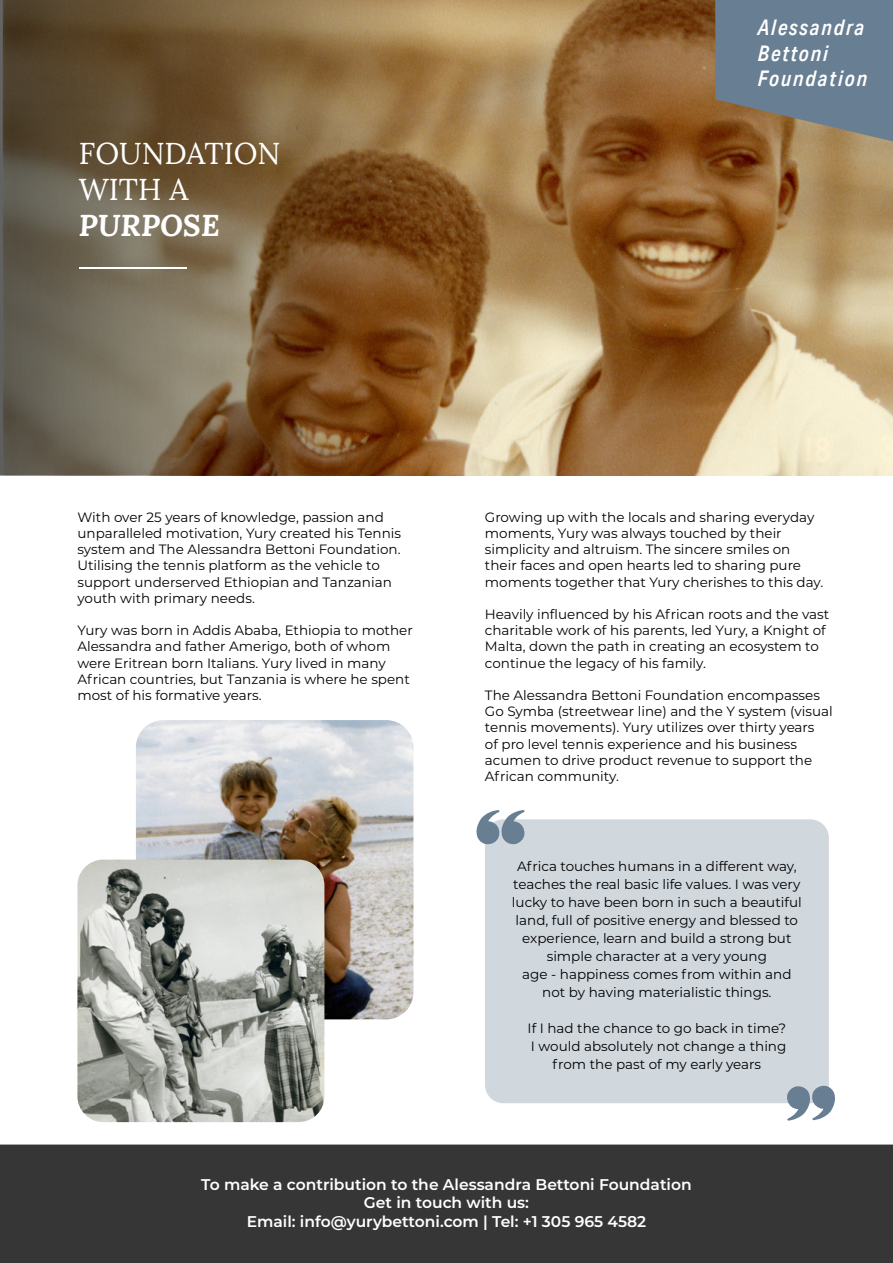
<style>
.page{position:relative;width:893px;height:1263px;background:#fff}
.page>*{position:absolute;margin:0;border:0;box-sizing:border-box;transform-origin:0 0}
.t1{font:30px/36px "Lora";color:#fff}
.t2{font:italic 700 30px "Lora";color:#fff}
.t3{font:italic 500 21.6px/25.8px "Aktiv Grotesk Cd";letter-spacing:.08em;color:#fff}
.t4{font:600 15.45px/18.6px "Montserrat";color:#fff;text-align:center}
.t5{font:13.5px/16.2px "Montserrat";color:#000}
</style>
<div class="page">
<img style="left:662px;top:0;width:231px;height:475px">
<svg style="left:0;top:0;width:662px;height:476px;background:#856843"></svg>
<hr style="left:79px;top:267px;width:107px;height:1px;background:#fff">
<svg style="left:715px;top:0;width:178px;height:141px;background:#6e7b85"></svg>
<div style="left:0;top:1144px;width:893px;height:119px;background:#363636"></div>
<div style="left:485px;top:819px;width:344px;height:284px;background:#d0d7dd;border-radius:18px"></div>
<svg style="left:476px;top:810px;width:49px;height:35px"></svg>
<svg style="left:787px;top:1085px;width:48px;height:36px"></svg>
<img style="left:136px;top:720px;width:277px;height:299px">
<img style="left:77px;top:860px;width:247px;height:262px">
<h1 class="t1" style="left:79px;top:136px;width:203px">FOUNDATION<br>WITH A</h1>
<h1 class="t2" style="left:79px;top:205px;width:142px">PURPOSE</h1>
<h2 class="t3" style="left:758px;top:14px;width:111px">Alessandra<br>Bettoni<br>Foundation</h2>
<p class="t5" style="left:77px;top:508px;width:325px">With over 25 years of knowledge, passion and unparalleled motivation, Yury created his Tennis system and The Alessandra Bettoni Foundation.<br>Utilising the tennis platform as the vehicle to support underserved Ethiopian and Tanzanian youth with primary needs.</p>
<p class="t5" style="left:77px;top:622px;width:337px">Yury was born in Addis Ababa, Ethiopia to mother Alessandra and father Amerigo, both of whom were Eritrean born Italians. Yury lived in many African countries, but Tanzania is where he spent most of his formative years.</p>
<p class="t5" style="left:485px;top:508px;width:340px">Growing up with the locals and sharing everyday moments, Yury was always touched by their simplicity and altruism. The sincere smiles on their faces and open hearts led to sharing pure moments together that Yury cherishes to this day.</p>
<p class="t5" style="left:485px;top:605px;width:346px">Heavily influenced by his African roots and the vast charitable work of his parents, led Yury, a Knight of Malta, down the path in creating an ecosystem to continue the legacy of his family.</p>
<p class="t5" style="left:485px;top:686px;width:349px">The Alessandra Bettoni Foundation encompasses Go Symba (streetwear line) and the Y system (visual tennis movements). Yury utilizes over thirty years<br>of pro level tennis experience and his business acumen to drive product revenue to support the African community.</p>
<p class="t5" style="left:512px;top:856px;width:291px;line-height:18px;text-align:center">Africa touches humans in a different way, teaches the real basic life values. I was very lucky to have been born in such a beautiful land, full of positive energy and blessed to experience, learn and build a strong but simple character at a very young<br>age - happiness comes from within and not by having materialistic things.</p>
<p class="t5" style="left:528px;top:1018px;width:260px;line-height:18px;text-align:center">If I had the chance to go back in time?<br>I would absolutely not change a thing from the past of my early years</p>
<p class="t4" style="left:201px;top:1174px;width:492px">To make a contribution to the Alessandra Bettoni Foundation<br>Get in touch with us:<br>Email: info@yurybettoni.com | Tel: +1 305 965 4582</p>
</div>
